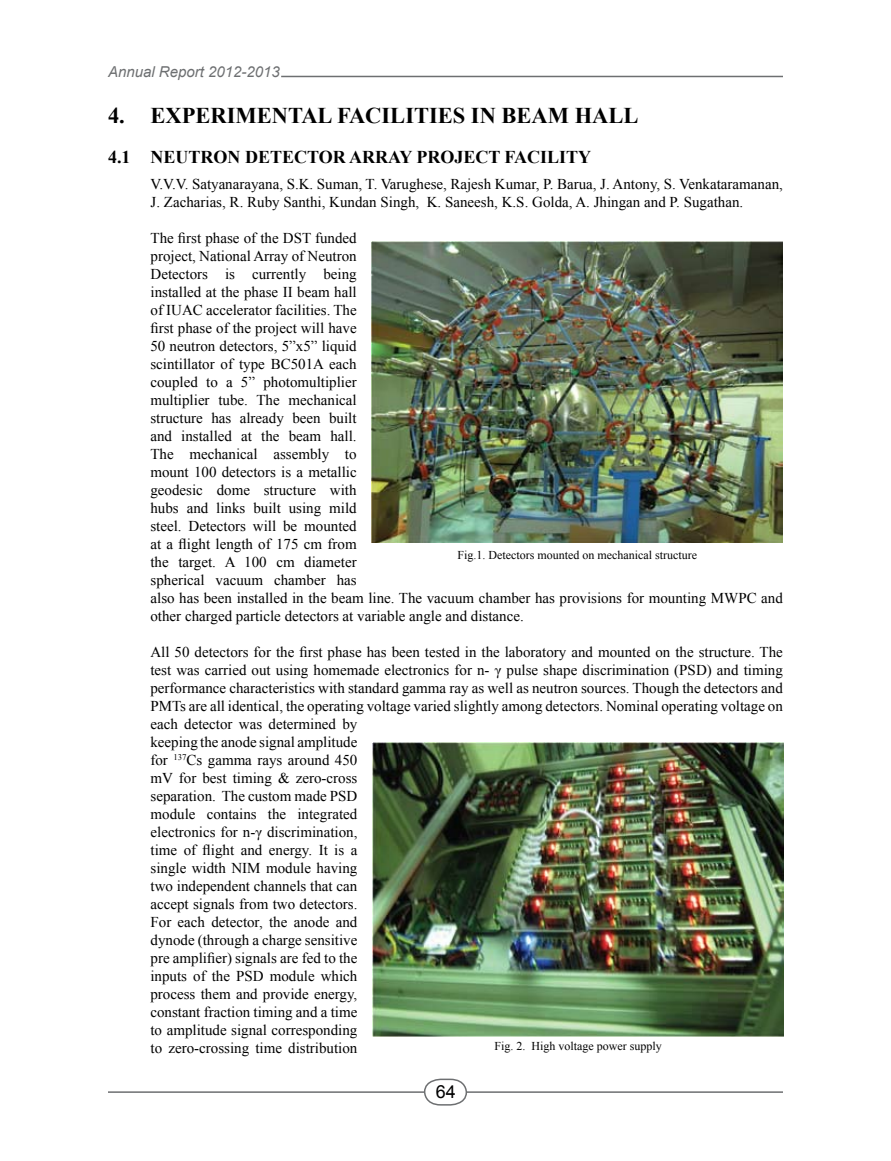
<style>
.page{position:relative;width:891px;height:1161px;background:#fff}
.page>*{position:absolute;margin:0;border:0;box-sizing:border-box;transform-origin:0 0}
.t1{font:700 22.5px "Times New Roman";color:#000}
.t2{font:700 18px "Times New Roman";color:#000}
.t3{font:18px "Arial";color:#000}
.t4{font:15px/18px "Times New Roman";color:#000}
.t5{font:italic 15px "Arial";color:#6d6f71}
.t6{font:12px "Times New Roman";color:#000}
</style>
<div class="page">
<hr style="left:281px;top:76px;width:502px;height:1px;background:#6d6f71">
<hr style="left:108px;top:1091px;width:675px;height:2px;background:#6d6f71">
<svg style="left:423px;top:1078px;width:45px;height:28px"></svg>
<img style="left:372px;top:241px;width:411px;height:302px">
<img style="left:372px;top:742px;width:412px;height:294px">
<p class="t5" style="left:108px;top:62px;width:173px">Annual Report 2012-2013</p>
<h1 class="t1" style="left:108px;top:100px;width:532px">4. EXPERIMENTAL FACILITIES IN BEAM HALL</h1>
<p class="t2" style="left:108px;top:144px;width:485px">4.1 NEUTRON DETECTOR ARRAY PROJECT FACILITY</p>
<p class="t4" style="left:151px;top:175px;width:634px">V.V.V. Satyanarayana, S.K. Suman, T. Varughese, Rajesh Kumar, P. Barua, J. Antony, S. Venkataramanan,<br>J. Zacharias, R. Ruby Santhi, Kundan Singh, K. Saneesh, K.S. Golda, A. Jhingan and P. Sugathan.</p>
<p class="t4" style="left:150px;top:229px;width:634px">The first phase of the DST funded<br>project, National Array of Neutron<br>Detectors is currently being<br>installed at the phase II beam hall<br>of IUAC accelerator facilities. The<br>first phase of the project will have<br>50 neutron detectors, 5”x5” liquid<br>scintillator of type BC501A each<br>coupled to a 5” photomultiplier<br>multiplier tube. The mechanical<br>structure has already been built<br>and installed at the beam hall.<br>The mechanical assembly to<br>mount 100 detectors is a metallic<br>geodesic dome structure with<br>hubs and links built using mild<br>steel. Detectors will be mounted<br>at a flight length of 175 cm from<br>the target. A 100 cm diameter<br>spherical vacuum chamber has<br>also has been installed in the beam line. The vacuum chamber has provisions for mounting MWPC and other charged particle detectors at variable angle and distance.</p>
<p class="t4" style="left:150px;top:643px;width:634px">All 50 detectors for the first phase has been tested in the laboratory and mounted on the structure. The test was carried out using homemade electronics for n- γ pulse shape discrimination (PSD) and timing performance characteristics with standard gamma ray as well as neutron sources. Though the detectors and PMTs are all identical, the operating voltage varied slightly among detectors. Nominal operating voltage on each detector was determined by<br>keeping the anode signal amplitude<br>for <sup>137</sup>Cs gamma rays around 450<br>mV for best timing &amp; zero-cross<br>separation. The custom made PSD<br>module contains the integrated<br>electronics for n-γ discrimination,<br>time of flight and energy. It is a<br>single width NIM module having<br>two independent channels that can<br>accept signals from two detectors.<br>For each detector, the anode and<br>dynode (through a charge sensitive<br>pre amplifier) signals are fed to the<br>inputs of the PSD module which<br>process them and provide energy,<br>constant fraction timing and a time<br>to amplitude signal corresponding<br>to zero-crossing time distribution</p>
<p class="t6" style="left:458px;top:547px;width:241px">Fig.1. Detectors mounted on mechanical structure</p>
<p class="t6" style="left:494px;top:1038px;width:169px">Fig. 2. High voltage power supply</p>
<p class="t3" style="left:436px;top:1080px;width:22px">64</p>
</div>
